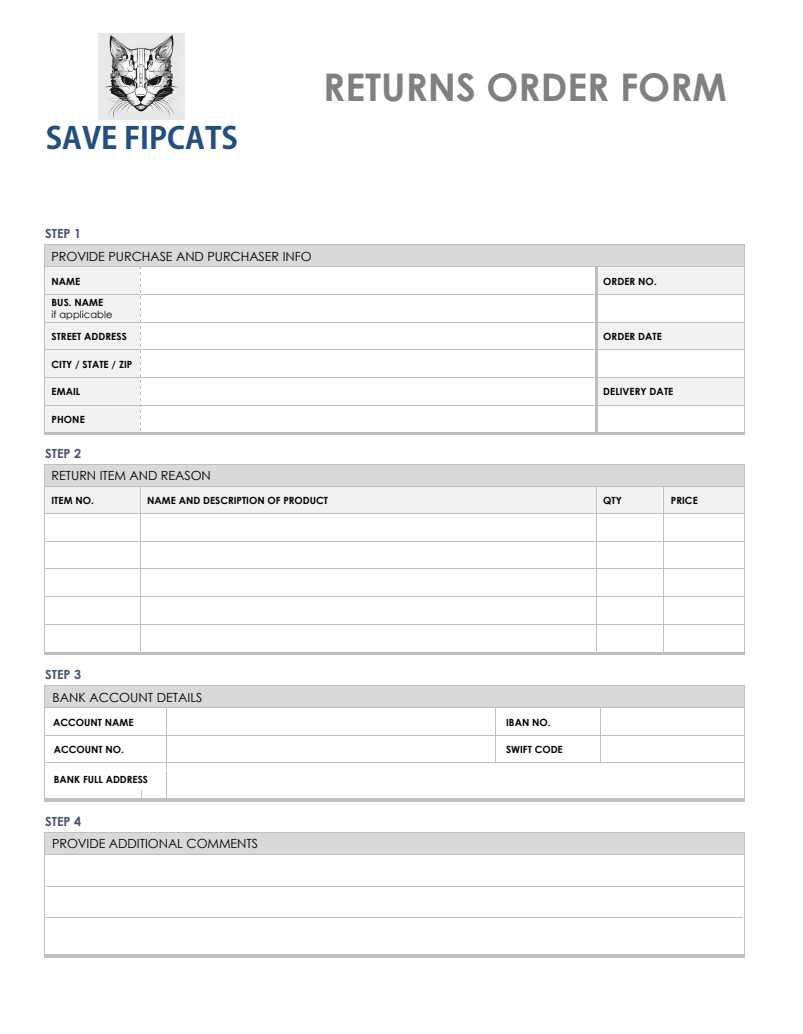
<style>
.page{position:relative;width:803px;height:1034px;background:#fff}
.page>*{position:absolute;margin:0;border:0;box-sizing:border-box;transform-origin:0 0}
.t1{font:700 38.12px "Century Gothic";color:#808080}
.t2{font:700 30px "Adobe Gothic Std";color:#234e7d}
.t3{font:12.62px "Century Gothic";letter-spacing:-.005em;color:#000}
.t4{font:700 12.62px "Century Gothic";letter-spacing:-.005em;color:#44546a}
.t5{font:700 9.88px "Century Gothic";color:#000}
.t6{font:9.88px "Century Gothic";letter-spacing:.005em;color:#000}
</style>
<div class="page">
<div style="left:45px;top:245px;width:699px;height:21px;background:#d9d9d9"></div>
<hr style="left:46px;top:244px;width:698px;height:1px;background:#bfbfbf">
<div style="left:45px;top:267px;width:95px;height:27px;background:#f2f2f2"></div>
<div style="left:597px;top:267px;width:147px;height:27px;background:#f2f2f2"></div>
<hr style="left:45px;top:266px;width:95px;height:1px;background:#bfbfbf">
<hr style="left:141px;top:266px;width:453px;height:1px;background:#bfbfbf">
<hr style="left:595px;top:266px;width:149px;height:1px;background:#bfbfbf">
<hr style="left:594px;top:267px;width:3px;height:27px;background:#bfbfbf">
<div style="left:45px;top:295px;width:95px;height:27px;background:#f2f2f2"></div>
<hr style="left:45px;top:294px;width:95px;height:1px;background:#bfbfbf">
<hr style="left:141px;top:294px;width:453px;height:1px;background:#bfbfbf">
<hr style="left:597px;top:294px;width:147px;height:1px;background:#bfbfbf">
<hr style="left:594px;top:295px;width:3px;height:27px;background:#bfbfbf">
<div style="left:45px;top:322px;width:95px;height:27px;background:#f2f2f2"></div>
<div style="left:597px;top:322px;width:147px;height:27px;background:#f2f2f2"></div>
<hr style="left:45px;top:322px;width:95px;height:1px;background:#bfbfbf">
<hr style="left:141px;top:322px;width:453px;height:1px;background:#bfbfbf">
<hr style="left:597px;top:322px;width:147px;height:1px;background:#bfbfbf">
<hr style="left:594px;top:322px;width:3px;height:27px;background:#bfbfbf">
<div style="left:45px;top:350px;width:95px;height:27px;background:#f2f2f2"></div>
<hr style="left:45px;top:349px;width:95px;height:1px;background:#bfbfbf">
<hr style="left:141px;top:349px;width:453px;height:1px;background:#bfbfbf">
<hr style="left:597px;top:349px;width:147px;height:1px;background:#bfbfbf">
<hr style="left:594px;top:350px;width:3px;height:27px;background:#bfbfbf">
<div style="left:45px;top:378px;width:95px;height:27px;background:#f2f2f2"></div>
<div style="left:597px;top:378px;width:147px;height:27px;background:#f2f2f2"></div>
<hr style="left:45px;top:377px;width:95px;height:1px;background:#bfbfbf">
<hr style="left:141px;top:377px;width:453px;height:1px;background:#bfbfbf">
<hr style="left:597px;top:377px;width:147px;height:1px;background:#bfbfbf">
<hr style="left:594px;top:378px;width:3px;height:27px;background:#bfbfbf">
<div style="left:45px;top:405px;width:95px;height:27px;background:#f2f2f2"></div>
<hr style="left:45px;top:405px;width:95px;height:1px;background:#bfbfbf">
<hr style="left:141px;top:405px;width:453px;height:1px;background:#bfbfbf">
<hr style="left:597px;top:405px;width:147px;height:1px;background:#bfbfbf">
<hr style="left:45px;top:432px;width:95px;height:3px;background:#bfbfbf">
<svg style="left:140px;top:266px;width:3px;height:169px"></svg>
<hr style="left:143px;top:432px;width:451px;height:3px;background:#bfbfbf">
<hr style="left:594px;top:405px;width:3px;height:27px;background:#bfbfbf">
<hr style="left:597px;top:432px;width:147px;height:3px;background:#bfbfbf">
<svg style="left:744px;top:244px;width:1px;height:191px"></svg>
<div style="left:45px;top:464px;width:699px;height:22px;background:#d9d9d9"></div>
<hr style="left:46px;top:464px;width:698px;height:1px;background:#bfbfbf">
<div style="left:45px;top:486px;width:95px;height:27px;background:#f2f2f2"></div>
<div style="left:141px;top:486px;width:455px;height:27px;background:#f2f2f2"></div>
<div style="left:596px;top:486px;width:67px;height:27px;background:#f2f2f2"></div>
<div style="left:664px;top:486px;width:80px;height:27px;background:#f2f2f2"></div>
<hr style="left:45px;top:486px;width:95px;height:1px;background:#bfbfbf">
<hr style="left:141px;top:486px;width:455px;height:1px;background:#bfbfbf">
<hr style="left:596px;top:486px;width:67px;height:1px;background:#bfbfbf">
<hr style="left:664px;top:486px;width:80px;height:1px;background:#bfbfbf">
<hr style="left:45px;top:513px;width:95px;height:1px;background:#bfbfbf">
<hr style="left:141px;top:513px;width:455px;height:1px;background:#bfbfbf">
<hr style="left:596px;top:513px;width:67px;height:1px;background:#bfbfbf">
<hr style="left:664px;top:513px;width:80px;height:1px;background:#bfbfbf">
<hr style="left:45px;top:541px;width:95px;height:1px;background:#bfbfbf">
<hr style="left:141px;top:541px;width:455px;height:1px;background:#bfbfbf">
<hr style="left:596px;top:541px;width:67px;height:1px;background:#bfbfbf">
<hr style="left:664px;top:541px;width:80px;height:1px;background:#bfbfbf">
<hr style="left:45px;top:568px;width:95px;height:1px;background:#bfbfbf">
<hr style="left:141px;top:568px;width:455px;height:1px;background:#bfbfbf">
<hr style="left:596px;top:568px;width:67px;height:1px;background:#bfbfbf">
<hr style="left:664px;top:568px;width:80px;height:1px;background:#bfbfbf">
<hr style="left:45px;top:596px;width:95px;height:1px;background:#bfbfbf">
<hr style="left:141px;top:596px;width:455px;height:1px;background:#bfbfbf">
<hr style="left:596px;top:596px;width:67px;height:1px;background:#bfbfbf">
<hr style="left:664px;top:596px;width:80px;height:1px;background:#bfbfbf">
<hr style="left:45px;top:624px;width:95px;height:1px;background:#bfbfbf">
<hr style="left:141px;top:624px;width:455px;height:1px;background:#bfbfbf">
<hr style="left:596px;top:624px;width:67px;height:1px;background:#bfbfbf">
<hr style="left:664px;top:624px;width:80px;height:1px;background:#bfbfbf">
<hr style="left:45px;top:652px;width:95px;height:2px;background:#bfbfbf">
<hr style="left:166px;top:708px;width:1px;height:30px;background:#bfbfbf">
<hr style="left:495px;top:708px;width:1px;height:55px;background:#bfbfbf">
<hr style="left:600px;top:708px;width:1px;height:55px;background:#bfbfbf">
<hr style="left:46px;top:735px;width:95px;height:1px;background:#bfbfbf">
<hr style="left:141px;top:735px;width:603px;height:1px;background:#bfbfbf">
<hr style="left:46px;top:886px;width:698px;height:1px;background:#bfbfbf">
<hr style="left:44px;top:917px;width:699px;height:1px;background:#bfbfbf">
<hr style="left:166px;top:739px;width:1px;height:31px;background:#bfbfbf">
<hr style="left:46px;top:762px;width:95px;height:1px;background:#bfbfbf">
<hr style="left:141px;top:762px;width:603px;height:1px;background:#bfbfbf">
<hr style="left:166px;top:771px;width:1px;height:30px;background:#bfbfbf">
<svg style="left:140px;top:486px;width:3px;height:168px"></svg>
<hr style="left:143px;top:652px;width:453px;height:2px;background:#bfbfbf">
<svg style="left:596px;top:487px;width:2px;height:167px"></svg>
<hr style="left:598px;top:652px;width:65px;height:2px;background:#bfbfbf">
<svg style="left:663px;top:486px;width:3px;height:168px"></svg>
<hr style="left:666px;top:652px;width:78px;height:2px;background:#bfbfbf">
<svg style="left:744px;top:464px;width:1px;height:190px"></svg>
<div style="left:45px;top:686px;width:699px;height:21px;background:#d9d9d9"></div>
<hr style="left:46px;top:685px;width:698px;height:1px;background:#bfbfbf">
<hr style="left:45px;top:707px;width:699px;height:1px;background:#bfbfbf">
<svg style="left:744px;top:685px;width:1px;height:23px"></svg>
<hr style="left:45px;top:708px;width:1px;height:90px;background:#bfbfbf">
<hr style="left:45px;top:798px;width:699px;height:3px;background:#bfbfbf">
<hr style="left:744px;top:708px;width:1px;height:90px;background:#bfbfbf">
<div style="left:45px;top:833px;width:699px;height:21px;background:#d9d9d9"></div>
<hr style="left:46px;top:832px;width:698px;height:1px;background:#bfbfbf">
<hr style="left:45px;top:854px;width:699px;height:1px;background:#bfbfbf">
<svg style="left:744px;top:832px;width:1px;height:23px"></svg>
<hr style="left:45px;top:855px;width:1px;height:99px;background:#bfbfbf">
<hr style="left:45px;top:954px;width:699px;height:4px;background:#bfbfbf">
<hr style="left:744px;top:855px;width:1px;height:99px;background:#bfbfbf">
<img style="left:98px;top:33px;width:87px;height:86px">
<h2 class="t2" style="left:46px;top:120px;width:194px">SAVE FIPCATS</h2>
<h1 class="t1" style="left:323px;top:73px;width:405px">RETURNS ORDER FORM</h1>
<p class="t4" style="left:45px;top:229px;width:37px">STEP 1</p>
<p class="t3" style="left:51px;top:251px;width:262px">PROVIDE PURCHASE AND PURCHASER INFO</p>
<p class="t5" style="left:51px;top:277px;width:30px">NAME</p>
<p class="t5" style="left:603px;top:277px;width:55px">ORDER NO.</p>
<p class="t5" style="left:51px;top:299px;width:53px">BUS. NAME</p>
<p class="t6" style="left:51px;top:311px;width:62px">if applicable</p>
<p class="t5" style="left:51px;top:332px;width:77px">STREET ADDRESS</p>
<p class="t5" style="left:603px;top:332px;width:60px">ORDER DATE</p>
<p class="t5" style="left:51px;top:360px;width:82px">CITY / STATE / ZIP</p>
<p class="t5" style="left:51px;top:388px;width:30px">EMAIL</p>
<p class="t5" style="left:603px;top:388px;width:72px">DELIVERY DATE</p>
<p class="t5" style="left:51px;top:415px;width:35px">PHONE</p>
<p class="t4" style="left:45px;top:448px;width:37px">STEP 2</p>
<p class="t3" style="left:51px;top:470px;width:161px">RETURN ITEM AND REASON</p>
<p class="t5" style="left:51px;top:496px;width:44px">ITEM NO.</p>
<p class="t5" style="left:147px;top:496px;width:182px">NAME AND DESCRIPTION OF PRODUCT</p>
<p class="t5" style="left:603px;top:496px;width:20px">QTY</p>
<p class="t5" style="left:670px;top:496px;width:29px">PRICE</p>
<p class="t4" style="left:45px;top:669px;width:37px">STEP 3</p>
<p class="t3" style="left:53px;top:692px;width:151px">BANK ACCOUNT DETAILS</p>
<p class="t5" style="left:53px;top:718px;width:82px">ACCOUNT NAME</p>
<p class="t5" style="left:506px;top:718px;width:46px">IBAN NO.</p>
<p class="t5" style="left:54px;top:745px;width:72px">ACCOUNT NO.</p>
<p class="t5" style="left:506px;top:745px;width:58px">SWIFT CODE</p>
<p class="t5" style="left:54px;top:776px;width:96px">BANK FULL ADDRESS</p>
<p class="t4" style="left:45px;top:816px;width:37px">STEP 4</p>
<p class="t3" style="left:52px;top:838px;width:208px">PROVIDE ADDITIONAL COMMENTS</p>
</div>
